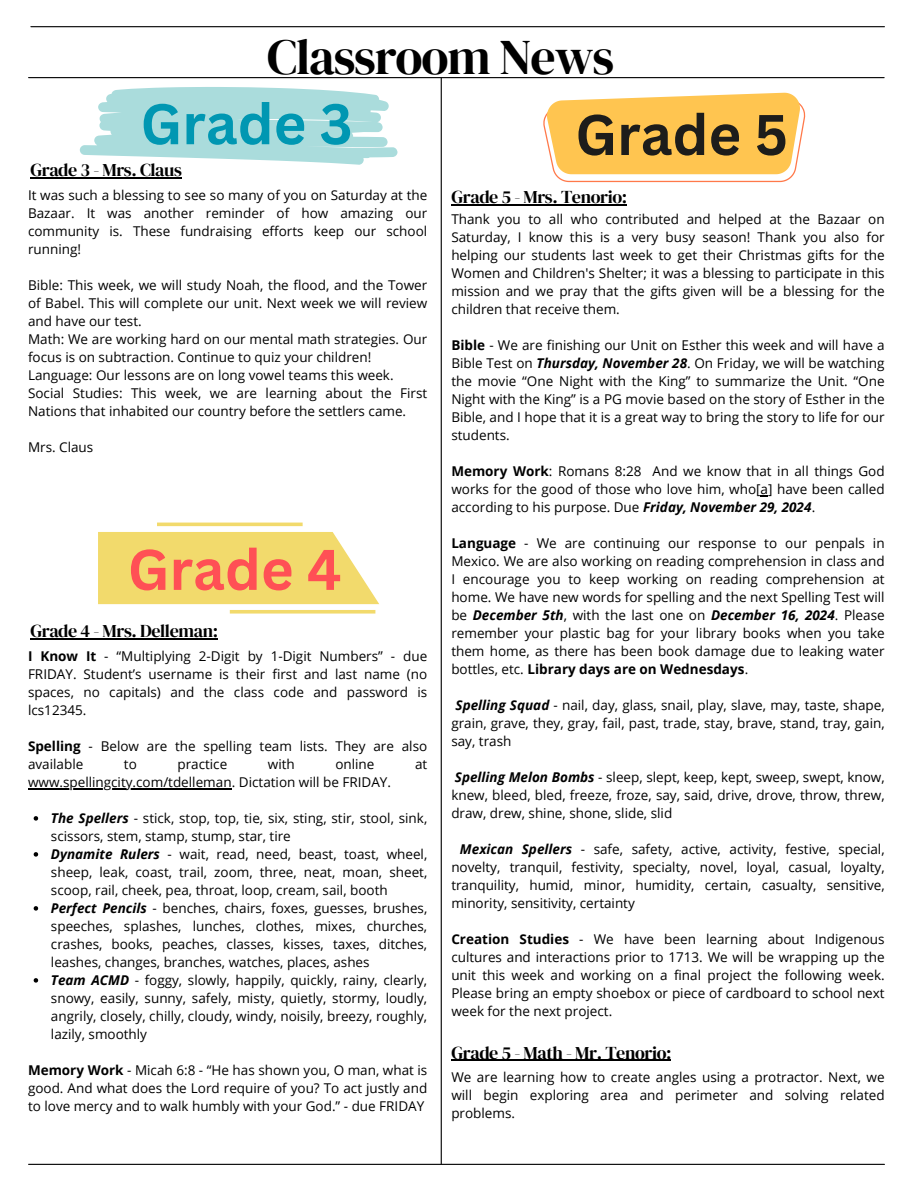
<style>
.page{position:relative;width:918px;height:1188px;background:#fff}
.page>*{position:absolute;margin:0;border:0;box-sizing:border-box;transform-origin:0 0}
.t1{font:700 55.95px "Canva Sans";color:#ff5055}
.t2{font:700 55.95px "Canva Sans";color:#1d1d1b}
.t3{font:700 55.95px "Canva Sans";color:#0097b2}
.t4{font:49.8px "DM Serif Display";letter-spacing:-.025em;color:#000}
.t5{font:18px "DM Serif Display";letter-spacing:-.02em;color:#000}
.t6{font:13.5px/18px "Open Sans";color:#000;text-align:justify}
.s1{font-weight:700}
.s2{font-weight:700;font-style:italic}
</style>
<div class="page">
<hr style="left:31px;top:26px;width:853px;height:1px;background:#000">
<hr style="left:441px;top:78px;width:1px;height:1086px;background:#000">
<hr style="left:29px;top:1164px;width:855px;height:1px;background:#000">
<hr style="left:29px;top:77px;width:855px;height:1px;background:#000">
<hr style="left:28px;top:788px;width:204px;height:1px;background:#000">
<svg style="left:34px;top:816px;width:4px;height:5px"></svg>
<svg style="left:34px;top:852px;width:4px;height:5px"></svg>
<svg style="left:34px;top:906px;width:4px;height:5px"></svg>
<svg style="left:34px;top:978px;width:4px;height:5px"></svg>
<hr style="left:30px;top:639px;width:188px;height:1px;background:#000">
<svg style="left:98px;top:532px;width:281px;height:72px;background:#f3dd78"></svg>
<hr style="left:157px;top:523px;width:146px;height:3px;background:#f2da6c">
<hr style="left:230px;top:610px;width:145px;height:3px;background:#f2da6c">
<svg style="left:543px;top:93px;width:262px;height:89px;background:#ffcd6e"></svg>
<hr style="left:451px;top:204px;width:176px;height:2px;background:#000">
<hr style="left:451px;top:1060px;width:220px;height:1px;background:#000">
<hr style="left:30px;top:177px;width:152px;height:1px;background:#000">
<svg style="left:80px;top:87px;width:318px;height:78px"></svg>
<h2 class="t4" style="left:267px;top:22px;width:348px">Classroom News</h2>
<p class="t3" style="left:141px;top:84px;width:214px">Grade 3</p>
<p class="t5" style="left:30px;top:157px;width:153px">Grade 3 - Mrs. Claus</p>
<h1 class="t6" style="left:28px;top:185px;width:401px">It was such a blessing to see so many of you on Saturday at the Bazaar. It was another reminder of how amazing our community is. These fundraising efforts keep our school running!</h1>
<p class="t6" style="left:28px;top:275px;width:401px">Bible: This week, we will study Noah, the flood, and the Tower of Babel. This will complete our unit. Next week we will review and have our test.</p>
<p class="t6" style="left:28px;top:329px;width:401px">Math: We are working hard on our mental math strategies. Our focus is on subtraction. Continue to quiz your children!</p>
<p class="t6" style="left:28px;top:365px;width:367px">Language: Our lessons are on long vowel teams this week.</p>
<p class="t6" style="left:28px;top:383px;width:401px">Social Studies: This week, we are learning about the First<br>Nations that inhabited our country before the settlers came.</p>
<p class="t6" style="left:28px;top:437px;width:67px">Mrs. Claus</p>
<p class="t1" style="left:128px;top:530px;width:215px">Grade 4</p>
<p class="t5" style="left:30px;top:619px;width:189px">Grade 4 - Mrs. Delleman:</p>
<p class="t6" style="left:28px;top:647px;width:401px"><span class="s1">I Know It</span> - “Multiplying 2-Digit by 1-Digit Numbers” - due FRIDAY. Student’s username is their first and last name (no spaces, no capitals) and the class code and password is lcs12345.</p>
<h1 class="t6" style="left:28px;top:737px;width:401px"><span class="s1">Spelling</span> - Below are the spelling team lists. They are also available</h1>
<h1 class="t6" style="left:124px;top:755px;width:14px">to</h1>
<h1 class="t6" style="left:177px;top:755px;width:51px">practice</h1>
<h1 class="t6" style="left:268px;top:755px;width:28px">with</h1>
<h1 class="t6" style="left:335px;top:755px;width:41px">online</h1>
<h1 class="t6" style="left:415px;top:755px;width:14px">at</h1>
<p class="t6" style="left:28px;top:773px;width:365px">www.spellingcity.com/tdelleman. Dictation will be FRIDAY.</p>
<p class="t6" style="left:51px;top:809px;width:378px"><span class="s2">The Spellers</span> - stick, stop, top, tie, six, sting, stir, stool, sink, scissors, stem, stamp, stump, star, tire</p>
<h1 class="t6" style="left:51px;top:845px;width:378px"><span class="s2">Dynamite Rulers</span> - wait, read, need, beast, toast, wheel, sheep, leak, coast, trail, zoom, three, neat, moan, sheet, scoop, rail, cheek, pea, throat, loop, cream, sail, booth</h1>
<p class="t6" style="left:51px;top:899px;width:378px"><span class="s2">Perfect Pencils</span> - benches, chairs, foxes, guesses, brushes, speeches, splashes, lunches, clothes, mixes, churches, crashes, books, peaches, classes, kisses, taxes, ditches, leashes, changes, branches, watches, places, ashes</p>
<p class="t6" style="left:51px;top:971px;width:378px"><span class="s2">Team ACMD</span> - foggy, slowly, happily, quickly, rainy, clearly, snowy, easily, sunny, safely, misty, quietly, stormy, loudly, angrily, closely, chilly, cloudy, windy, noisily, breezy, roughly, lazily, smoothly</p>
<p class="t6" style="left:28px;top:1061px;width:401px"><span class="s1">Memory Work</span> - Micah 6:8 - “He has shown you, O man, what is good. And what does the Lord require of you? To act justly and to love mercy and to walk humbly with your God.” - due FRIDAY</p>
<p class="t2" style="left:575px;top:95px;width:214px">Grade 5</p>
<p class="t5" style="left:451px;top:185px;width:177px">Grade 5 - Mrs. Tenorio:</p>
<p class="t6" style="left:451px;top:210px;width:435px">Thank you to all who contributed and helped at the Bazaar on Saturday, I know this is a very busy season! Thank you also for helping our students last week to get their Christmas gifts for the Women and Children's Shelter; it was a blessing to participate in this mission and we pray that the gifts given will be a blessing for the children that receive them.</p>
<p class="t6" style="left:451px;top:336px;width:435px"><span class="s1">Bible</span> - We are finishing our Unit on Esther this week and will have a Bible Test on <span class="s2">Thursday, November 28</span>. On Friday, we will be watching the movie “One Night with the King” to summarize the Unit. “One Night with the King” is a PG movie based on the story of Esther in the Bible, and I hope that it is a great way to bring the story to life for our students.</p>
<p class="t6" style="left:451px;top:462px;width:435px"><span class="s1">Memory Work</span>: Romans 8:28 And we know that in all things God works for the good of those who love him, who[a] have been called according to his purpose. Due <span class="s2">Friday, November 29, 2024</span>.</p>
<p class="t6" style="left:451px;top:534px;width:435px"><span class="s1">Language</span> - We are continuing our response to our penpals in Mexico. We are also working on reading comprehension in class and I encourage you to keep working on reading comprehension at home. We have new words for spelling and the next Spelling Test will be <span class="s2">December 5th</span>, with the last one on <span class="s2">December 16, 2024</span>. Please remember your plastic bag for your library books when you take them home, as there has been book damage due to leaking water bottles, etc. <span class="s1">Library days are on Wednesdays</span>.</p>
<p class="t6" style="left:451px;top:696px;width:435px;text-indent:4px"><span class="s2">Spelling Squad</span> - nail, day, glass, snail, play, slave, may, taste, shape, grain, grave, they, gray, fail, past, trade, stay, brave, stand, tray, gain, say, trash</p>
<p class="t6" style="left:451px;top:768px;width:435px"><span class="s2">Spelling Melon Bombs</span> - sleep, slept, keep, kept, sweep, swept, know, knew, bleed, bled, freeze, froze, say, said, drive, drove, throw, threw, draw, drew, shine, shone, slide, slid</p>
<p class="t6" style="left:451px;top:840px;width:435px;text-indent:9px"><span class="s2">Mexican Spellers</span> - safe, safety, active, activity, festive, special, novelty, tranquil, festivity, specialty, novel, loyal, casual, loyalty, tranquility, humid, minor, humidity, certain, casualty, sensitive, minority, sensitivity, certainty</p>
<p class="t6" style="left:451px;top:930px;width:435px"><span class="s1">Creation Studies</span> - We have been learning about Indigenous cultures and interactions prior to 1713. We will be wrapping up the unit this week and working on a final project the following week.<br>Please bring an empty shoebox or piece of cardboard to school next week for the next project.</p>
<p class="t5" style="left:451px;top:1040px;width:222px">Grade 5 - Math - Mr. Tenorio:</p>
<p class="t6" style="left:451px;top:1068px;width:435px">We are learning how to create angles using a protractor. Next, we will begin exploring area and perimeter and solving related problems.</p>
</div>
